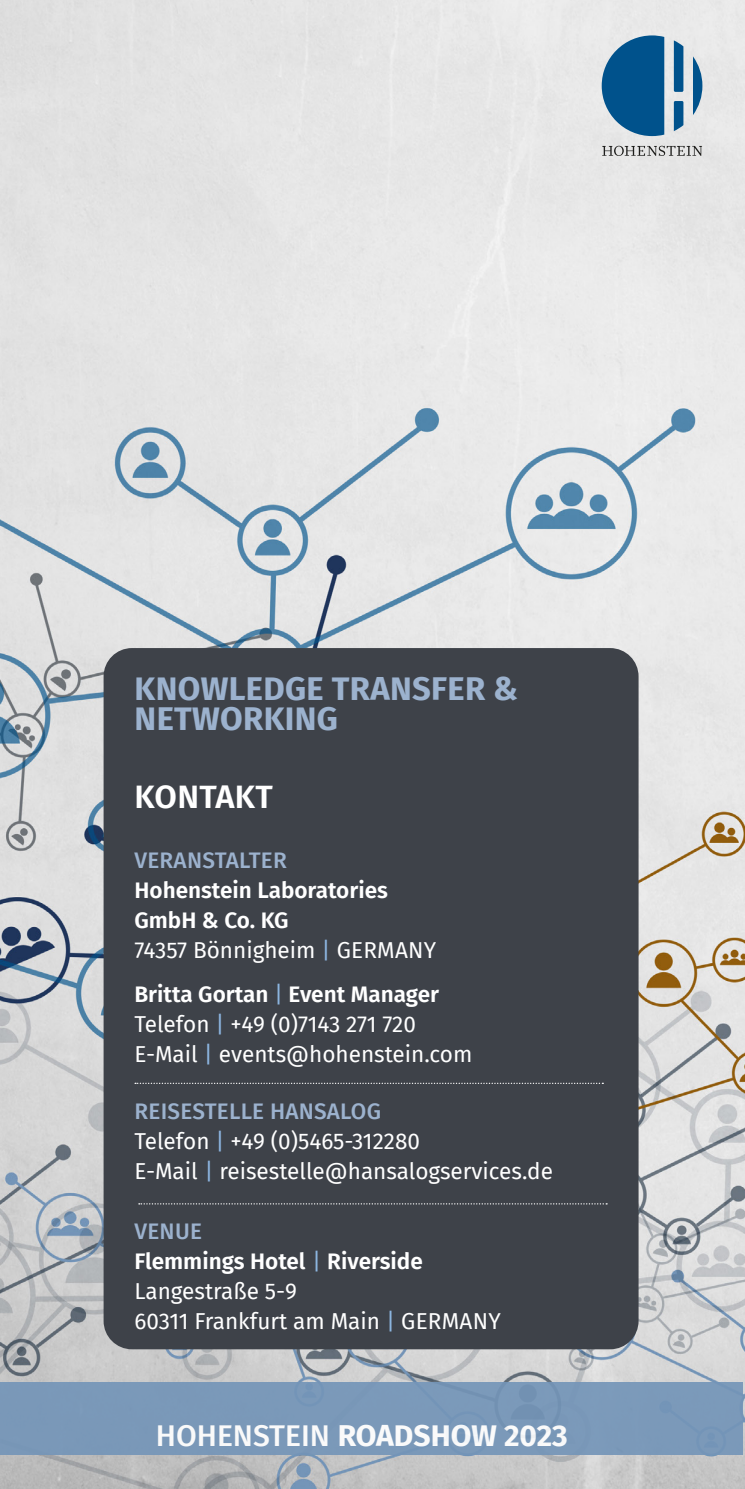
<style>
.page{position:relative;width:745px;height:1489px;background:#fff}
.page>*{position:absolute;margin:0;border:0;box-sizing:border-box;transform-origin:0 0}
.t1{font:700 32.75px "Fira Sans";letter-spacing:.01em;color:#9cb2ce}
.t2{font:600 32.5px "Fira Sans";letter-spacing:.01em;color:#fff}
.t3{font:700 30px "Fira Sans";color:#fff}
.t4{font:22.5px/30px "Fira Sans";color:#fff}
.t5{font:600 22.5px/30px "Fira Sans";color:#fff}
.t6{font:500 22.5px "Fira Sans";letter-spacing:.01em;color:#9cb2ce}
.s1{font-weight:500;color:#9cb2ce}
.s2{color:#8db6e1}
.s3{font-weight:400;color:#8db6e1}
.s4{font-weight:500}
</style>
<div class="page">
<img style="left:0;top:0;width:744px;height:1488px">
<svg style="left:601px;top:35px;width:62px;height:101px;background:#2c6e9d"></svg>
<svg style="left:692px;top:56px;width:10px;height:59px"></svg>
<svg style="left:673px;top:40px;width:10px;height:52px"></svg>
<svg style="left:673px;top:101px;width:10px;height:30px"></svg>
<svg style="left:601px;top:146px;width:100px;height:10px"></svg>
<div style="left:103px;top:648px;width:535px;height:701px;background:#3e4249;border-radius:28px"></div>
<div style="left:0;top:1381px;width:742px;height:72px;background:#7495b8"></div>
<svg style="left:135px;top:1082px;width:468px;height:1px"></svg>
<svg style="left:139px;top:1203px;width:467px;height:1px"></svg>
<p class="t1" style="left:134px;top:661px;width:385px">KNOWLEDGE TRANSFER &amp;</p>
<p class="t1" style="left:134px;top:691px;width:205px">NETWORKING</p>
<p class="t2" style="left:134px;top:769px;width:140px">KONTAKT</p>
<p class="t5" style="left:134px;top:843px;width:255px"><span class="s1">VERANSTALTER<br></span>Hohenstein Laboratories<br>GmbH &amp; Co. KG</p>
<p class="t4" style="left:134px;top:934px;width:303px">74357 Bönnigheim <span class="s2">|</span> GERMANY</p>
<p class="t5" style="left:134px;top:977px;width:306px">Britta Gortan <span class="s3">|</span> Event Manager</p>
<p class="t4" style="left:134px;top:1008px;width:283px">Telefon <span class="s2">|</span> +49 (0)7143 271 720</p>
<p class="t4" style="left:134px;top:1038px;width:339px">E-Mail <span class="s2">|</span> events@hohenstein.com</p>
<p class="t4" style="left:134px;top:1095px;width:420px"><span class="s1">REISESTELLE HANSALOG<br></span>Telefon <span class="s2">|</span> +49 (0)5465-312280<br>E-Mail <span class="s2">|</span> reisestelle@hansalogservices.de</p>
<p class="t6" style="left:134px;top:1212px;width:69px">VENUE</p>
<p class="t5" style="left:134px;top:1244px;width:290px">Flemmings Hotel <span class="s3">|</span> Riverside</p>
<p class="t4" style="left:134px;top:1275px;width:164px">Langestraße 5-9</p>
<p class="t4" style="left:134px;top:1305px;width:367px">60311 Frankfurt am Main <span class="s2">|</span> GERMANY</p>
<h3 class="t3" style="left:156px;top:1409px;width:413px"><span class="s4">HOHENSTEIN</span> ROADSHOW 2023</h3>
</div>
